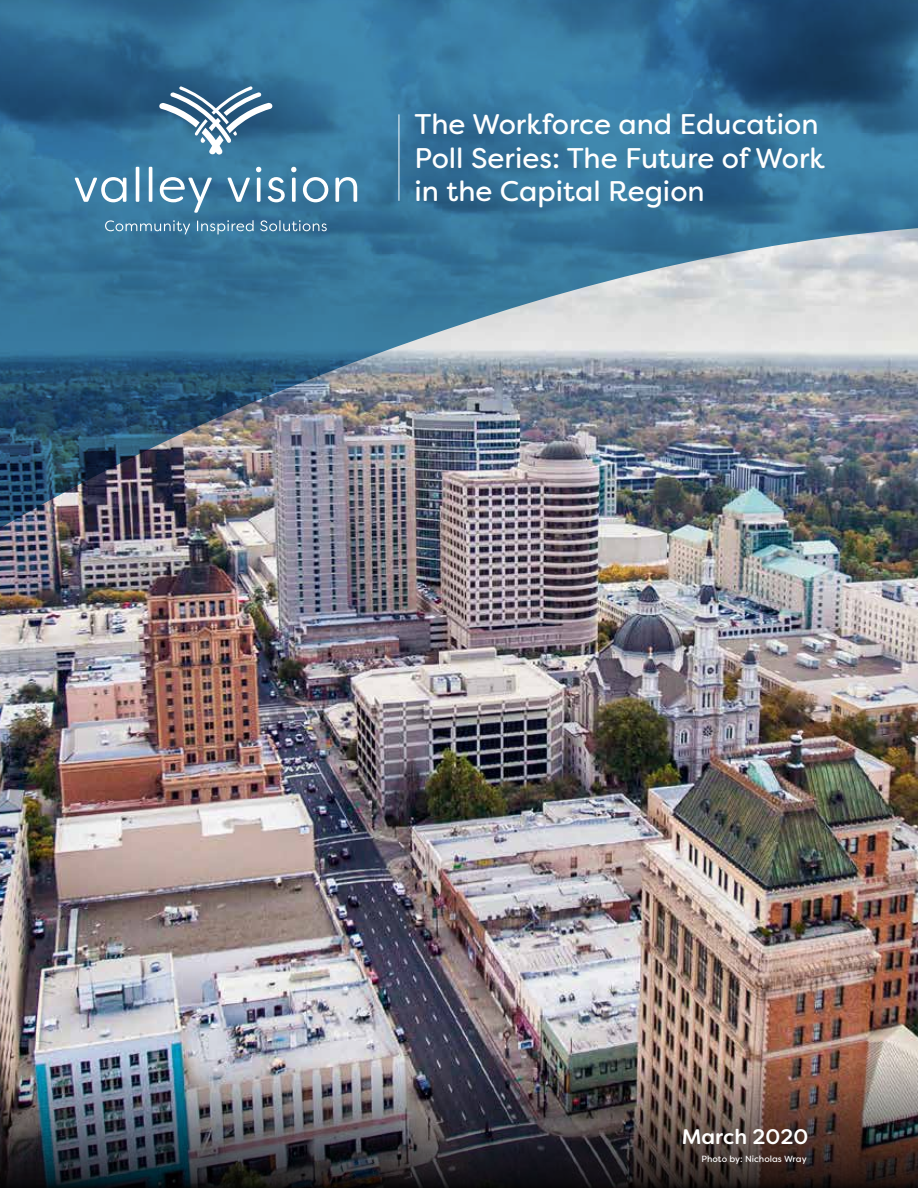
<style>
.page{position:relative;width:918px;height:1188px;background:#fff}
.page>*{position:absolute;margin:0;border:0;box-sizing:border-box;transform-origin:0 0}
.t1{font:28.35px/33.5px "Filson Soft";color:#fff}
.t2{font:500 21px "Filson Soft";color:#fff}
.t3{font:9px "Filson Soft";color:#fff}
</style>
<div class="page">
<img style="left:0;top:550px;width:918px;height:508px">
<img style="left:0;top:1058px;width:918px;height:130px">
<img style="left:0;top:0;width:918px;height:550px">
<svg style="left:159px;top:86px;width:114px;height:69px"></svg>
<svg style="left:75px;top:177px;width:51px;height:25px"></svg>
<hr style="left:136px;top:167px;width:3px;height:35px;background:#fff">
<hr style="left:149px;top:167px;width:3px;height:35px;background:#fff">
<svg style="left:160px;top:177px;width:52px;height:36px"></svg>
<svg style="left:227px;top:178px;width:23px;height:24px"></svg>
<svg style="left:256px;top:167px;width:5px;height:35px"></svg>
<svg style="left:267px;top:177px;width:18px;height:25px"></svg>
<svg style="left:291px;top:167px;width:5px;height:35px"></svg>
<svg style="left:303px;top:177px;width:25px;height:25px"></svg>
<svg style="left:335px;top:177px;width:22px;height:25px"></svg>
<svg style="left:105px;top:220px;width:85px;height:14px"></svg>
<svg style="left:197px;top:220px;width:57px;height:14px"></svg>
<svg style="left:260px;top:220px;width:67px;height:11px"></svg>
<hr style="left:399px;top:115px;width:1px;height:85px;background:#fff">
<p class="t1" style="left:414px;top:108px;width:412px">The Workforce and Education<br>Poll Series: The Future of Work in the Capital Region</p>
<p class="t2" style="left:682px;top:1123px;width:128px">March 2020</p>
<p class="t3" style="left:701px;top:1153px;width:107px">Photo by: Nicholas Wray</p>
</div>
